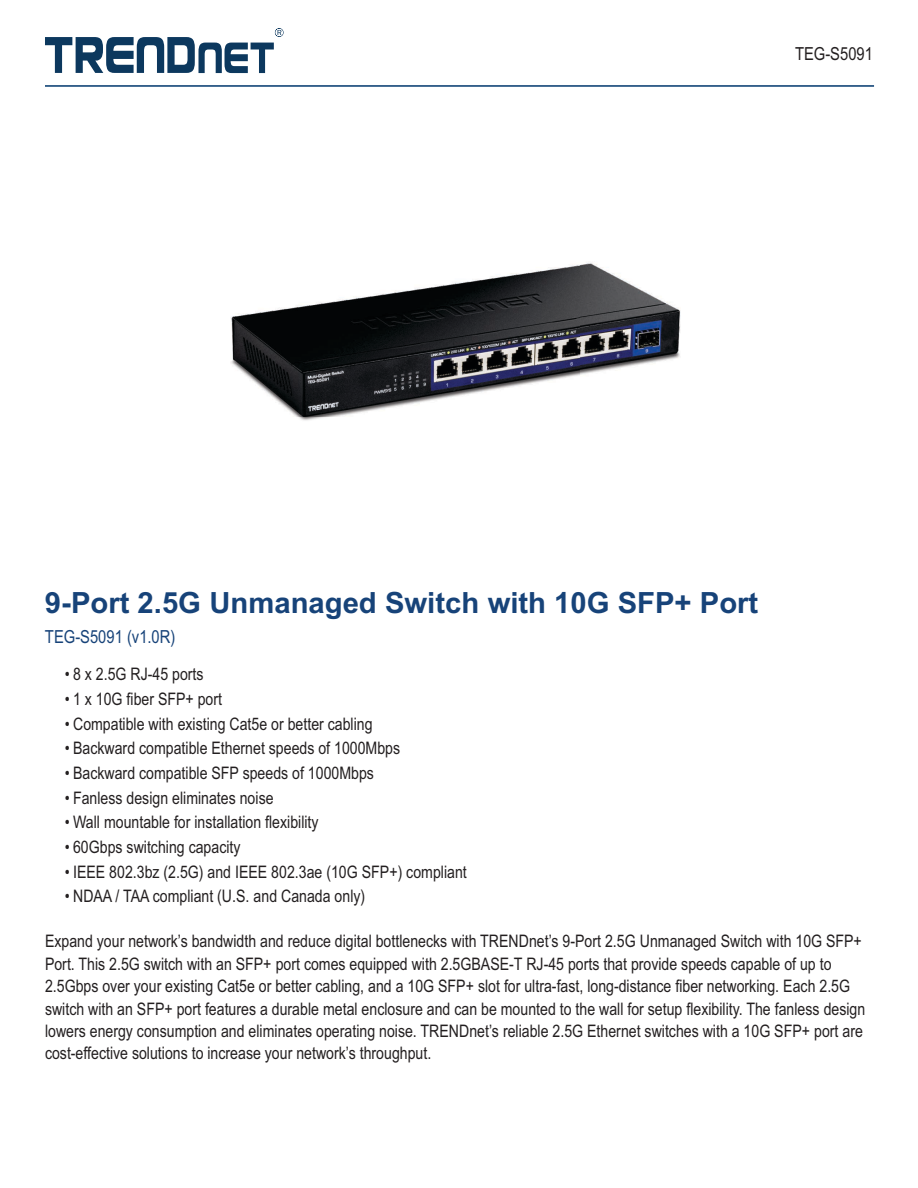
<style>
.page{position:relative;width:918px;height:1188px;background:#fff}
.page>*{position:absolute;margin:0;border:0;box-sizing:border-box;transform-origin:0 0}
.t1{font:700 29.25px "Arial";color:#174379}
.t2{font:18px "Arial Narrow";color:#174379}
.t3{font:18px "Arial Narrow";color:#231f20}
.t4{font:17.25px/22.4px "Arial Narrow";color:#231f20}
</style>
<div class="page">
<svg style="left:45px;top:28px;width:238px;height:45px"></svg>
<img style="left:231px;top:263px;width:450px;height:158px">
<hr style="left:45px;top:85px;width:829px;height:2px;background:#18497a">
<p class="t3" style="left:795px;top:47px;width:79px">TEG-S5091</p>
<h1 class="t1" style="left:45px;top:591px;width:715px">9-Port 2.5G Unmanaged Switch with 10G SFP+ Port</h1>
<p class="t2" style="left:45px;top:630px;width:132px">TEG-S5091 (v1.0R)</p>
<p class="t4" style="left:65px;top:665px;width:140px">• 8 x 2.5G RJ-45 ports</p>
<p class="t4" style="left:65px;top:689px;width:159px">• 1 x 10G fiber SFP+ port</p>
<p class="t4" style="left:65px;top:714px;width:309px">• Compatible with existing Cat5e or better cabling</p>
<p class="t4" style="left:65px;top:739px;width:337px">• Backward compatible Ethernet speeds of 1000Mbps</p>
<p class="t4" style="left:65px;top:763px;width:311px">• Backward compatible SFP speeds of 1000Mbps</p>
<p class="t4" style="left:65px;top:788px;width:210px">• Fanless design eliminates noise</p>
<p class="t4" style="left:65px;top:813px;width:255px">• Wall mountable for installation flexibility</p>
<p class="t4" style="left:65px;top:837px;width:177px">• 60Gbps switching capacity</p>
<p class="t4" style="left:65px;top:862px;width:404px">• IEEE 802.3bz (2.5G) and IEEE 802.3ae (10G SFP+) compliant</p>
<p class="t4" style="left:65px;top:887px;width:302px">• NDAA / TAA compliant (U.S. and Canada only)</p>
<p class="t4" style="left:45px;top:932px;width:822px">Expand your network’s bandwidth and reduce digital bottlenecks with TRENDnet’s 9-Port 2.5G Unmanaged Switch with 10G SFP+ Port. This 2.5G switch with an SFP+ port comes equipped with 2.5GBASE-T RJ-45 ports that provide speeds capable of up to 2.5Gbps over your existing Cat5e or better cabling, and a 10G SFP+ slot for ultra-fast, long-distance fiber networking. Each 2.5G switch with an SFP+ port features a durable metal enclosure and can be mounted to the wall for setup flexibility. The fanless design lowers energy consumption and eliminates operating noise. TRENDnet’s reliable 2.5G Ethernet switches with a 10G SFP+ port are cost-effective solutions to increase your network’s throughput.</p>
</div>
